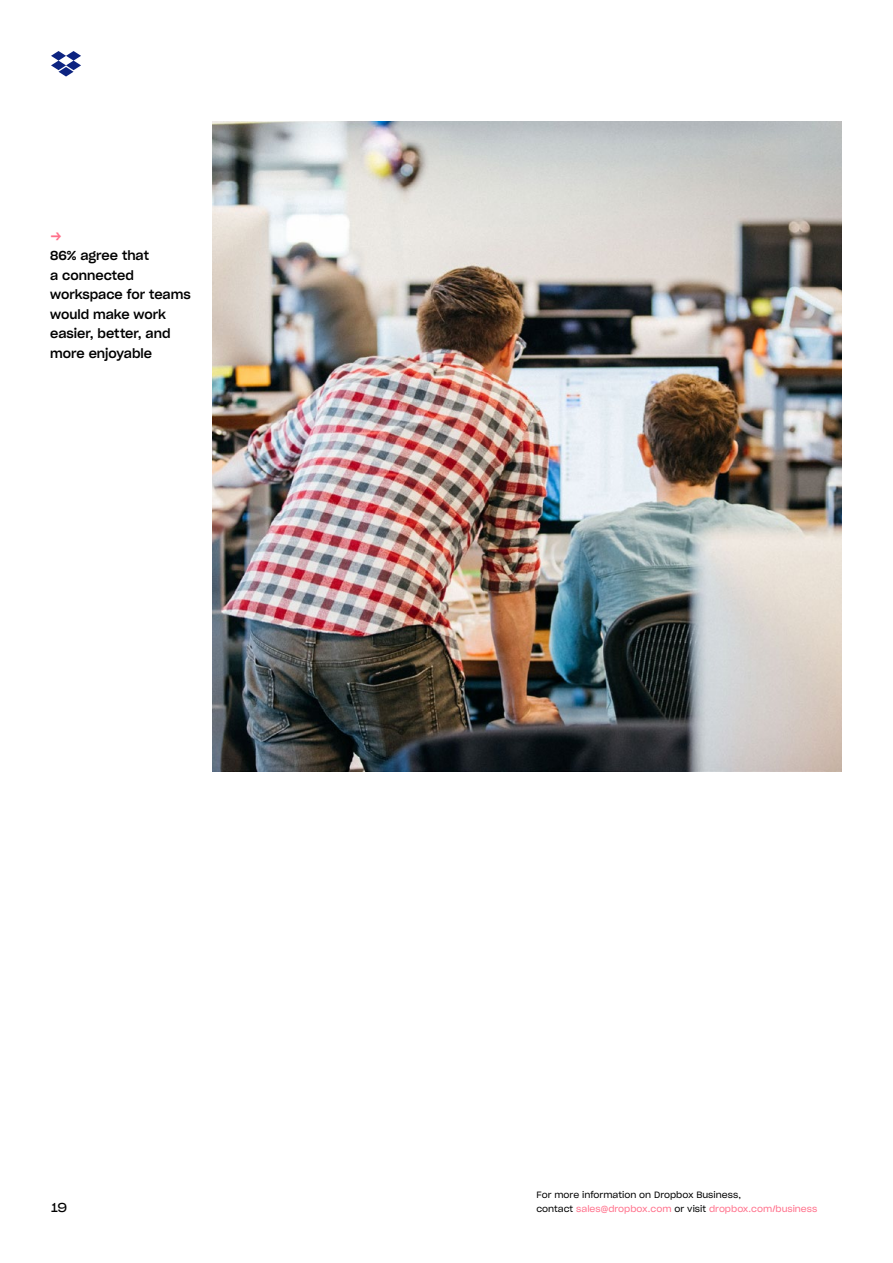
<style>
.page{position:relative;width:893px;height:1263px;background:#fff}
.page>*{position:absolute;margin:0;border:0;box-sizing:border-box;transform-origin:0 0}
.t1{font:12.75px/19.5px "Sharp Grotesk Medium 20";color:#000}
.t2{font:12.75px "Sharp Grotesk Book 22";color:#000}
.t3{font:12.75px "Sharp Grotesk Medium 22";color:#ff708b}
.t4{font:9px/13.5px "Sharp Grotesk Book 20";color:#000}
.s1{color:#ff708b}
</style>
<div class="page">
<svg style="left:51px;top:51px;width:30px;height:26px"></svg>
<img style="left:213px;top:121px;width:629px;height:651px">
<h1 class="t3" style="left:50px;top:225px;width:13px">→</h1>
<h1 class="t1" style="left:50px;top:245px;width:142px">86% agree that<br>a connected workspace for teams would make work easier, better, and more enjoyable</h1>
<h1 class="t2" style="left:51px;top:1197px;width:18px">19</h1>
<p class="t4" style="left:536px;top:1188px;width:283px">For more information on Dropbox Business,<br>contact <span class="s1">sales@dropbox.com</span> or visit <span class="s1">dropbox.com/business</span></p>
</div>
